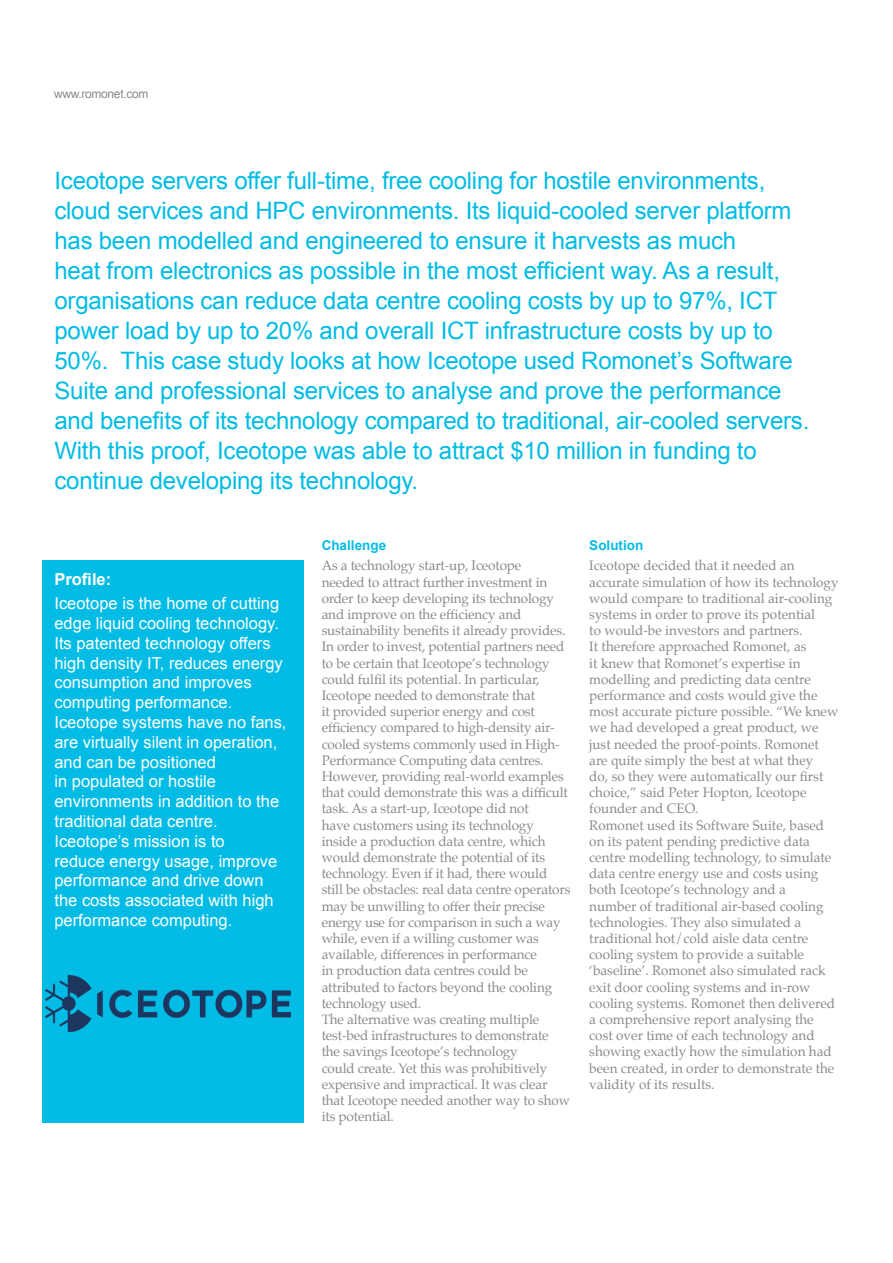
<style>
.page{position:relative;width:893px;height:1263px;background:#fff}
.page>*{position:absolute;margin:0;border:0;box-sizing:border-box;transform-origin:0 0}
.Standfirst{font:24px/30px "Arial";letter-spacing:-.01em;color:#02bce5}
.Box_Body{font:16.5px/19.8px "Arial";color:#fff}
.SubSub{font:700 16.5px "Arial";color:#fff}
.Body{font:13.5px/16.2px "Palatino";letter-spacing:-.01em;color:#8a8a8e}
.SubSub-2{font:700 13.5px "Arial";color:#02bce5}
.SubSub-3{font:12px "Arial";letter-spacing:-.025em;color:#8a8a8e}
</style>
<div class="page">
<div style="left:42px;top:560px;width:262px;height:563px;background:#02bce5"></div>
<img style="left:46px;top:976px;width:245px;height:55px">
<p class="SubSub-3" style="left:54px;top:85px;width:96px">www.romonet.com</p>
<p class="Standfirst" style="left:54px;top:166px;width:756px">Iceotope servers offer full-time, free cooling for hostile environments, cloud services and HPC environments. Its liquid-cooled server platform has been modelled and engineered to ensure it harvests as much<br>heat from electronics as possible in the most efficient way. As a result, organisations can reduce data centre cooling costs by up to 97%, ICT power load by up to 20% and overall ICT infrastructure costs by up to 50%. This case study looks at how Iceotope used Romonet’s Software Suite and professional services to analyse and prove the performance and benefits of its technology compared to traditional, air-cooled servers.<br>With this proof, Iceotope was able to attract $10 million in funding to continue developing its technology.</p>
<p class="SubSub" style="left:54px;top:568px;width:58px">Profile:</p>
<p class="Box_Body" style="left:54px;top:593px;width:230px">Iceotope is the home of cutting edge liquid cooling technology.<br>Its patented technology offers high density IT, reduces energy consumption and improves computing performance.</p>
<p class="Box_Body" style="left:54px;top:712px;width:234px">Iceotope systems have no fans, are virtually silent in operation, and can be positioned<br>in populated or hostile environments in addition to the traditional data centre.</p>
<p class="Box_Body" style="left:54px;top:831px;width:224px">Iceotope’s mission is to reduce energy usage, improve performance and drive down the costs associated with high performance computing.</p>
<p class="SubSub-2" style="left:322px;top:536px;width:66px">Challenge</p>
<p class="Body" style="left:322px;top:558px;width:245px">As a technology start-up, Iceotope needed to attract further investment in order to keep developing its technology and improve on the efficiency and sustainability benefits it already provides.<br>In order to invest, potential partners need to be certain that Iceotope’s technology could fulfil its potential. In particular, Iceotope needed to demonstrate that<br>it provided superior energy and cost efficiency compared to high-density air&shy;cooled systems commonly used in High-Performance Computing data centres.</p>
<p class="Body" style="left:322px;top:768px;width:250px">However, providing real-world examples that could demonstrate this was a difficult task. As a start-up, Iceotope did not<br>have customers using its technology inside a production data centre, which would demonstrate the potential of its technology. Even if it had, there would still be obstacles: real data centre operators may be unwilling to offer their precise energy use for comparison in such a way while, even if a willing customer was available, differences in performance<br>in production data centres could be attributed to factors beyond the cooling technology used.</p>
<p class="Body" style="left:322px;top:1011px;width:250px">The alternative was creating multiple test-bed infrastructures to demonstrate the savings Iceotope’s technology<br>could create. Yet this was prohibitively expensive and impractical. It was clear that Iceotope needed another way to show its potential.</p>
<p class="SubSub-2" style="left:589px;top:536px;width:55px">Solution</p>
<p class="Body" style="left:589px;top:558px;width:251px">Iceotope decided that it needed an accurate simulation of how its technology would compare to traditional air-cooling systems in order to prove its potential<br>to would-be investors and partners.<br>It therefore approached Romonet, as<br>it knew that Romonet’s expertise in modelling and predicting data centre performance and costs would give the most accurate picture possible. “We knew we had developed a great product, we just needed the proof-points. Romonet are quite simply the best at what they<br>do, so they were automatically our first choice,” said Peter Hopton, Iceotope founder and CEO.</p>
<p class="Body" style="left:589px;top:817px;width:247px">Romonet used its Software Suite, based on its patent pending predictive data centre modelling technology, to simulate data centre energy use and costs using both Iceotope’s technology and a number of traditional air-based cooling technologies. They also simulated a traditional hot/cold aisle data centre cooling system to provide a suitable ‘baseline’. Romonet also simulated rack exit door cooling systems and in-row cooling systems. Romonet then delivered a comprehensive report analysing the cost over time of each technology and showing exactly how the simulation had been created, in order to demonstrate the validity of its results.</p>
</div>
